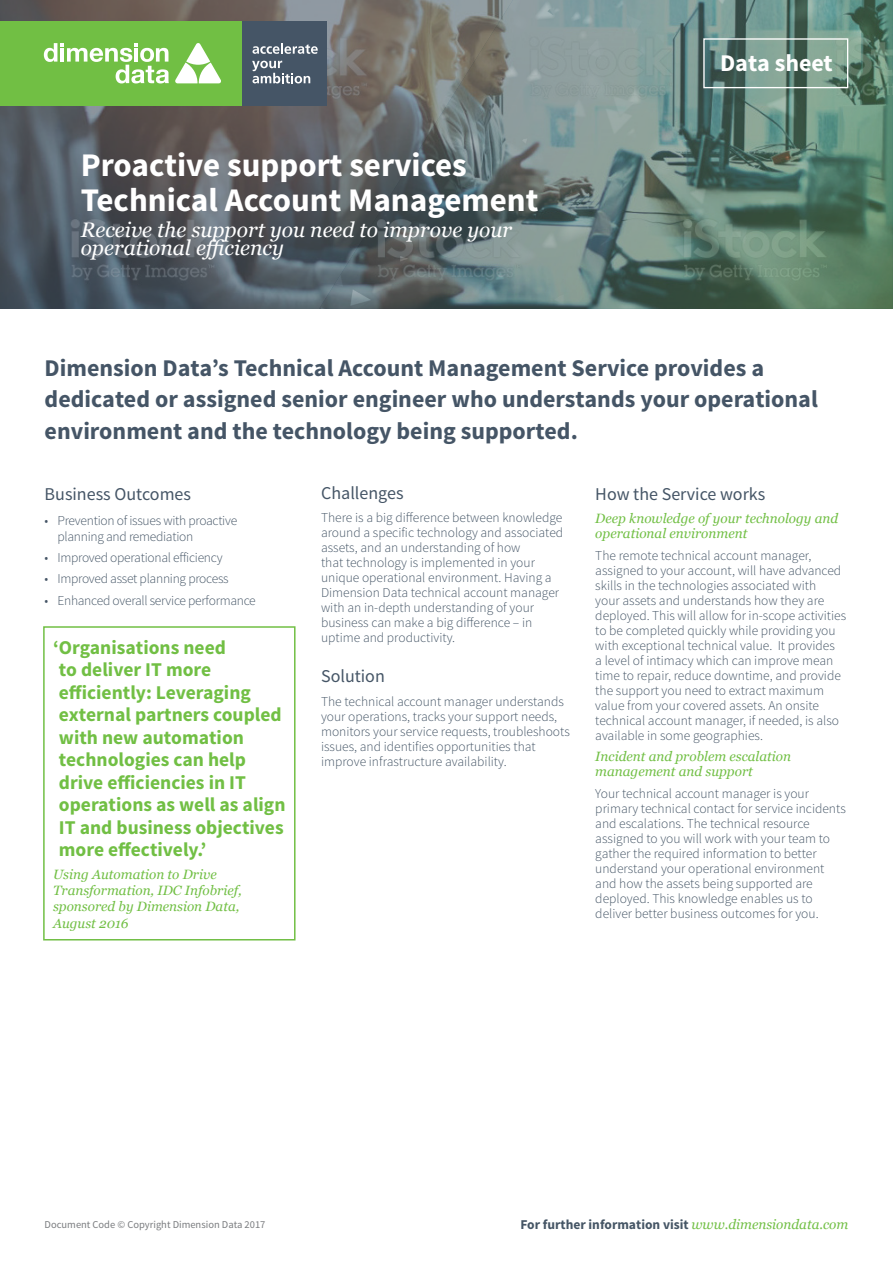
<style>
.page{position:relative;width:893px;height:1263px;background:#fff}
.page>*{position:absolute;margin:0;border:0;box-sizing:border-box;transform-origin:0 0}
.Document_Headline{font:700 33px "Source Sans Pro";color:#fff}
.Intro_Paragraph{font:700 24px/31.5px "Source Sans Pro";color:#455566}
.Sub_Heading_2_GRAY{font:700 24px "Source Sans Pro";color:#fff}
.Sub_Heading_2_GRAY-2{font:italic 21px/18px "Georgia";color:#fff}
.Body_Copy{font:700 19.5px/22.5px "Source Sans Pro";color:#71bf44}
.Main_Heading{font:18px "Source Sans Pro";color:#455566}
.Body_Copy-2{font:300 13.5px/15px "Source Sans Pro";color:#455566}
.Body_Copy-3{font:italic 13.5px/16.2px "Georgia";color:#71bf44}
.Body_Copy-4{font:300 13.5px/16.5px "Source Sans Pro";letter-spacing:-.02em;color:#455566}
.Web_Address{font:700 13.5px "Source Sans Pro";color:#455565}
.t1{font:10.5px "Source Sans Pro";color:#7a7c7f}
.s1{font-family:"Georgia";font-weight:400;font-style:italic;color:#71bf44}
</style>
<div class="page">
<svg style="left:0;top:0;width:893px;height:309px;background:#565a5f"></svg>
<img style="left:319px;top:0;width:573px;height:309px">
<div style="left:703px;top:38px;width:145px;height:50px;border:1px solid #fff"></div>
<div style="left:0;top:21px;width:243px;height:84px;background:#71bf44"></div>
<div style="left:243px;top:21px;width:84px;height:84px;background:#455566"></div>
<svg style="left:252px;top:43px;width:66px;height:11px"></svg>
<svg style="left:252px;top:61px;width:58px;height:22px"></svg>
<svg style="left:175px;top:43px;width:46px;height:40px"></svg>
<svg style="left:44px;top:43px;width:125px;height:40px"></svg>
<div style="left:43px;top:626px;width:253px;height:314px;border:2px solid #71bf44"></div>
<p class="Document_Headline" style="left:81px;top:144px;width:388px">Proactive support services</p>
<p class="Document_Headline" style="left:81px;top:179px;width:459px">Technical Account Management</p>
<p class="Sub_Heading_2_GRAY-2" style="left:81px;top:220px;width:433px">Receive the support you need to improve your operational efficiency</p>
<p class="Sub_Heading_2_GRAY" style="left:720px;top:47px;width:114px">Data sheet</p>
<p class="Intro_Paragraph" style="left:45px;top:353px;width:775px">Dimension Data’s Technical Account Management Service provides a dedicated or assigned senior engineer who understands your operational environment and the technology being supported.</p>
<p class="Main_Heading" style="left:45px;top:482px;width:148px">Business Outcomes</p>
<p class="Body_Copy-4" style="left:57px;top:512px;width:181px;text-indent:-13px">• Prevention of issues with proactive planning and remediation</p>
<p class="Body_Copy-4" style="left:45px;top:549px;width:180px">• Improved operational efficiency</p>
<p class="Body_Copy-4" style="left:45px;top:570px;width:186px">• Improved asset planning process</p>
<p class="Body_Copy-4" style="left:45px;top:592px;width:213px">• Enhanced overall service performance</p>
<p class="Body_Copy" style="left:53px;top:637px;width:234px">‘Organisations need<br>to deliver IT more efficiently: Leveraging external partners coupled with new automation technologies can help drive efficiencies in IT operations as well as align<br>IT and business objectives more effectively.’</p>
<p class="Body_Copy-3" style="left:53px;top:866px;width:190px">Using Automation to Drive<br>Transformation, IDC Infobrief, sponsored by Dimension Data,<br>August 2016</p>
<p class="Main_Heading" style="left:321px;top:481px;width:84px">Challenges</p>
<p class="Body_Copy-2" style="left:321px;top:510px;width:244px">There is a big difference between knowledge around a specific technology and associated assets, and an understanding of how<br>that technology is implemented in your unique operational environment. Having a Dimension Data technical account manager with an in-depth understanding of your business can make a big difference – in uptime and productivity.</p>
<p class="Main_Heading" style="left:321px;top:665px;width:65px">Solution</p>
<p class="Body_Copy-2" style="left:321px;top:694px;width:250px">The technical account manager understands your operations, tracks your support needs, monitors your service requests, troubleshoots issues, and identifies opportunities that improve infrastructure availability.</p>
<p class="Main_Heading" style="left:595px;top:483px;width:172px">How the Service works</p>
<p class="Body_Copy-3" style="left:595px;top:511px;width:244px;line-height:15px">Deep knowledge of your technology and operational environment</p>
<p class="Body_Copy-2" style="left:595px;top:548px;width:252px">The remote technical account manager, assigned to your account, will have advanced skills in the technologies associated with<br>your assets and understands how they are deployed. This will allow for in-scope activities to be completed quickly while providing you with exceptional technical value. It provides<br>a level of intimacy which can improve mean time to repair, reduce downtime, and provide the support you need to extract maximum value from your covered assets. An onsite technical account manager, if needed, is also available in some geographies.</p>
<p class="Body_Copy-3" style="left:595px;top:748px;width:197px;line-height:15px">Incident and problem escalation management and support</p>
<p class="Body_Copy-2" style="left:595px;top:786px;width:252px">Your technical account manager is your primary technical contact for service incidents and escalations. The technical resource assigned to you will work with your team to gather the required information to better understand your operational environment and how the assets being supported are deployed. This knowledge enables us to deliver better business outcomes for you.</p>
<p class="t1" style="left:45px;top:1217px;width:222px">Document Code © Copyright Dimension Data 2017</p>
<p class="Web_Address" style="left:520px;top:1215px;width:329px">For further information visit <span class="s1">www.dimensiondata.com</span></p>
</div>
